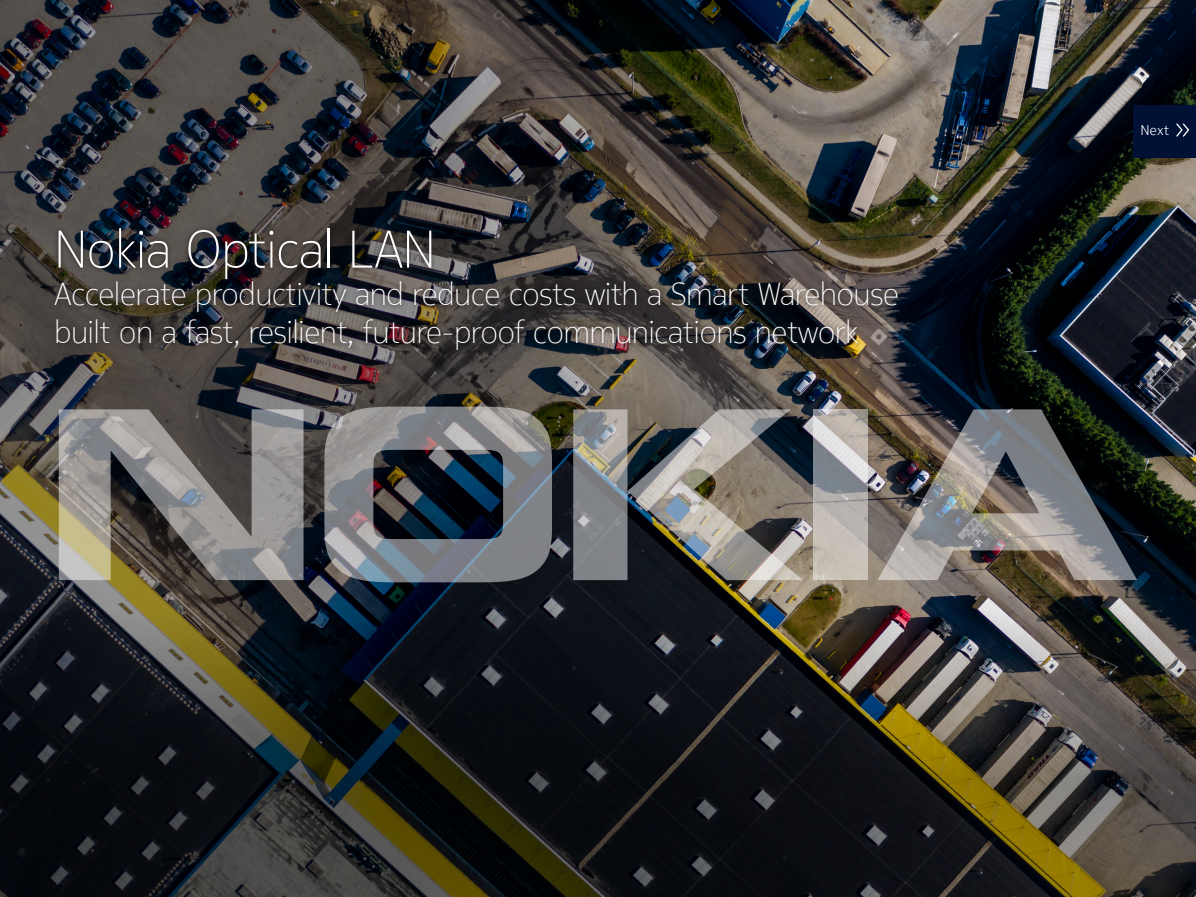
<style>
.page{position:relative;width:1196px;height:897px;background:#fff}
.page>*{position:absolute;margin:0;border:0;box-sizing:border-box;transform-origin:0 0}
.Cover_title{font:200 52.5px "Nokia Pure Headline";color:#fff}
.Cover_title-2{font:200 31.5px/37.8px "Nokia Pure Headline";color:#fff}
.t1{font:300 14px "Nokia Pure Text";color:#fff}
</style>
<div class="page">
<img style="left:1147px;top:0;width:49px;height:551px">
<img style="left:0;top:0;width:1147px;height:551px">
<svg style="left:0;top:551px;width:1196px;height:345px;background:#282825"></svg>
<div style="left:1134px;top:105px;width:62px;height:53px;background:#001135"></div>
<svg style="left:1176px;top:123px;width:14px;height:14px"></svg>
<div style="left:50px;top:223px;width:852px;height:132px;background:#231f20;opacity:.89"></div>
<svg style="left:59px;top:409px;width:244px;height:170px;background:#7f7c77"></svg>
<svg style="left:324px;top:406px;width:228px;height:176px;background:#64696f"></svg>
<img style="left:573px;top:409px;width:230px;height:170px">
<svg style="left:813px;top:409px;width:54px;height:170px;background:#b7b4b1"></svg>
<img style="left:877px;top:409px;width:260px;height:170px">
<p class="Cover_title" style="left:55px;top:217px;width:382px">Nokia Optical LAN</p>
<p class="Cover_title-2" style="left:55px;top:275px;width:846px">Accelerate productivity and reduce costs with a Smart Warehouse built on a fast, resilient, future-proof communications network</p>
<p class="t1" style="left:1140px;top:121px;width:30px">Next</p>
</div>
